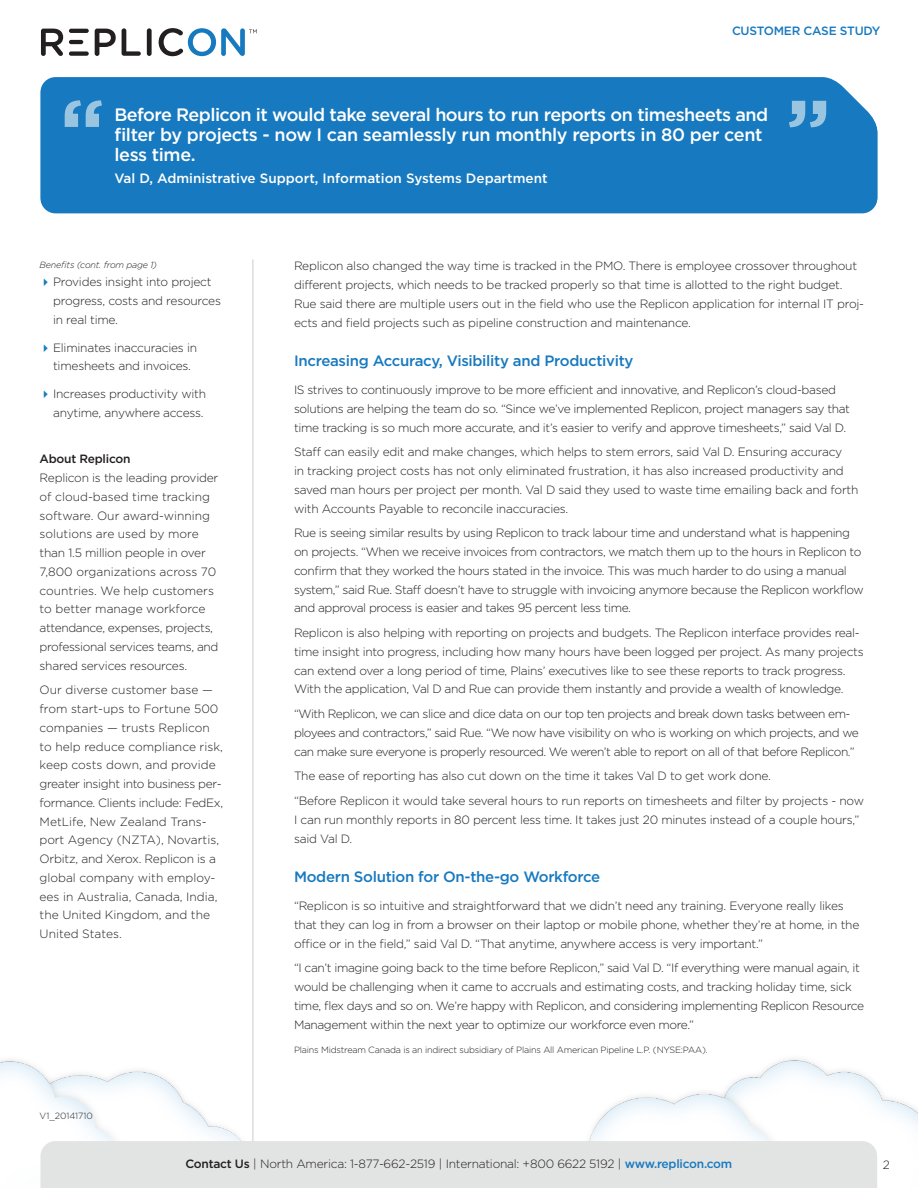
<style>
.page{position:relative;width:918px;height:1188px;background:#fff}
.page>*{position:absolute;margin:0;border:0;box-sizing:border-box;transform-origin:0 0}
.left_side_bar_body{font:700 82.5px "Gotham";color:#99c5e0}
.body_text{font:500 18px/20.2px "Gotham";letter-spacing:-.03em;color:#fff}
.subhead{font:500 15px "Gotham";letter-spacing:-.02em;color:#1779bf}
.left_header{font:500 13.5px "Gotham";color:#fff}
.body_text-2{font:300 12px/18.8px "Gotham";letter-spacing:-.025em;color:#231f20}
.body_text-3{font:300 12px/18.8px "Gotham";color:#231f20}
.t1{font:500 12px "Gotham";letter-spacing:-.02em;color:#1779bf}
.left_header-2{font:500 12px "Gotham";letter-spacing:-.02em;color:#231f20}
.body_text-4{font:300 9px "Gotham";letter-spacing:-.02em;color:#231f20}
.left_side_bar_body-2{font:italic 300 9px "Gotham";letter-spacing:-.02em;color:#231f20}
.body_text-5{font:300 9px "Gotham";color:#231f20}
.s1{font-weight:500}
.s2{font-weight:500;color:#1779bf}
</style>
<div class="page">
<img style="left:0;top:861px;width:918px;height:327px">
<svg style="left:41px;top:29px;width:22px;height:27px"></svg>
<svg style="left:95px;top:29px;width:21px;height:27px"></svg>
<svg style="left:122px;top:28px;width:19px;height:28px"></svg>
<div style="left:147px;top:28px;width:5px;height:28px;background:#231f20;border-radius:2px"></div>
<div style="left:69px;top:51px;width:20px;height:5px;background:#231f20;border-radius:2px"></div>
<hr style="left:69px;top:40px;width:14px;height:4px;background:#231f20;border-radius:2px">
<hr style="left:69px;top:29px;width:20px;height:4px;background:#231f20;border-radius:2px">
<svg style="left:159px;top:28px;width:98px;height:28px"></svg>
<div style="left:41px;top:1141px;width:836px;height:47px;background:#e2e3e3"></div>
<div style="left:41px;top:77px;width:836px;height:136px;background:#1779bf"></div>
<hr style="left:253px;top:260px;width:1px;height:881px;background:#ceccca">
<p class="t1" style="left:732px;top:24px;width:150px">CUSTOMER CASE STUDY</p>
<p class="left_side_bar_body" style="left:60px;top:82px;width:46px">“</p>
<p class="left_side_bar_body" style="left:786px;top:82px;width:46px">”</p>
<p class="body_text" style="left:114px;top:104px;width:655px">Before Replicon it would take several hours to run reports on timesheets and filter by projects - now I can seamlessly run monthly reports in 80 per cent less time.</p>
<p class="left_header" style="left:114px;top:170px;width:435px">Val D, Administrative Support, Information Systems Department</p>
<p class="left_side_bar_body-2" style="left:40px;top:260px;width:119px">Benefits (cont. from page 1)</p>
<p class="body_text-2" style="left:53px;top:273px;width:169px">Provides insight into project progress, costs and resources in real time.</p>
<p class="body_text-2" style="left:53px;top:338px;width:146px">Eliminates inaccuracies in timesheets and invoices.</p>
<p class="body_text-2" style="left:53px;top:384px;width:155px">Increases productivity with anytime, anywhere access.</p>
<p class="left_header-2" style="left:40px;top:452px;width:92px">About Replicon</p>
<p class="body_text-2" style="left:40px;top:468px;width:180px">Replicon is the leading provider of cloud-based time tracking software. Our award-winning solutions are used by more than 1.5 million people in over<br>7,800 organizations across 70 countries. We help customers to better manage workforce attendance, expenses, projects, professional services teams, and shared services resources.</p>
<p class="body_text-3" style="left:40px;top:681px;width:185px">Our diverse customer base — from start-ups to Fortune 500 companies — trusts Replicon to help reduce compliance risk, keep costs down, and provide greater insight into business per&shy;formance. Clients include: FedEx,<br>MetLife, New Zealand Trans&shy;port Agency (NZTA), Novartis,<br>Orbitz, and Xerox. Replicon is a global company with employ&shy;ees in Australia, Canada, India, the United Kingdom, and the<br>United States.</p>
<p class="body_text-5" style="left:40px;top:1111px;width:55px">V1_20141710</p>
<p class="body_text-2" style="left:294px;top:257px;width:572px">Replicon also changed the way time is tracked in the PMO. There is employee crossover throughout different projects, which needs to be tracked properly so that time is allotted to the right budget.<br>Rue said there are multiple users out in the field who use the Replicon application for internal IT proj&shy;ects and field projects such as pipeline construction and maintenance.</p>
<p class="subhead" style="left:294px;top:353px;width:341px">Increasing Accuracy, Visibility and Productivity</p>
<p class="body_text-2" style="left:294px;top:380px;width:558px">IS strives to continuously improve to be more efficient and innovative, and Replicon’s cloud-based solutions are helping the team do so. “Since we’ve implemented Replicon, project managers say that time tracking is so much more accurate, and it’s easier to verify and approve timesheets,” said Val D.</p>
<p class="body_text-2" style="left:294px;top:443px;width:566px">Staff can easily edit and make changes, which helps to stem errors, said Val D. Ensuring accuracy<br>in tracking project costs has not only eliminated frustration, it has also increased productivity and saved man hours per project per month. Val D said they used to waste time emailing back and forth with Accounts Payable to reconcile inaccuracies.</p>
<p class="body_text-2" style="left:294px;top:524px;width:571px">Rue is seeing similar results by using Replicon to track labour time and understand what is happening on projects. “When we receive invoices from contractors, we match them up to the hours in Replicon to confirm that they worked the hours stated in the invoice. This was much harder to do using a manual system,” said Rue. Staff doesn’t have to struggle with invoicing anymore because the Replicon workflow and approval process is easier and takes 95 percent less time.</p>
<p class="body_text-2" style="left:294px;top:623px;width:571px">Replicon is also helping with reporting on projects and budgets. The Replicon interface provides real&shy;time insight into progress, including how many hours have been logged per project. As many projects can extend over a long period of time, Plains’ executives like to see these reports to track progress.<br>With the application, Val D and Rue can provide them instantly and provide a wealth of knowledge.</p>
<p class="body_text-2" style="left:294px;top:704px;width:566px">“With Replicon, we can slice and dice data on our top ten projects and break down tasks between em&shy;ployees and contractors,” said Rue. “We now have visibility on who is working on which projects, and we can make sure everyone is properly resourced. We weren’t able to report on all of that before Replicon.”</p>
<p class="body_text-2" style="left:294px;top:767px;width:478px">The ease of reporting has also cut down on the time it takes Val D to get work done.</p>
<p class="body_text-2" style="left:294px;top:791px;width:572px">“Before Replicon it would take several hours to run reports on timesheets and filter by projects - now<br>I can run monthly reports in 80 percent less time. It takes just 20 minutes instead of a couple hours,” said Val D.</p>
<p class="subhead" style="left:294px;top:869px;width:308px">Modern Solution for On-the-go Workforce</p>
<p class="body_text-2" style="left:294px;top:896px;width:567px">“Replicon is so intuitive and straightforward that we didn’t need any training. Everyone really likes that they can log in from a browser on their laptop or mobile phone, whether they’re at home, in the office or in the field,” said Val D. “That anytime, anywhere access is very important.”</p>
<p class="body_text-2" style="left:294px;top:959px;width:572px">“I can’t imagine going back to the time before Replicon,” said Val D. “If everything were manual again, it would be challenging when it came to accruals and estimating costs, and tracking holiday time, sick time, flex days and so on. We’re happy with Replicon, and considering implementing Replicon Resource Management within the next year to optimize our workforce even more.”</p>
<p class="body_text-4" style="left:294px;top:1045px;width:415px">Plains Midstream Canada is an indirect subsidiary of Plains All American Pipeline L.P. (NYSE:PAA).</p>
<p class="body_text-2" style="left:185px;top:1155px;width:548px"><span class="s1">Contact Us</span> | North America: 1-877-662-2519 | International: +800 6622 5192 | <span class="s2">www.replicon.com</span></p>
<p class="body_text-2" style="left:883px;top:1156px;width:9px">2</p>
</div>
